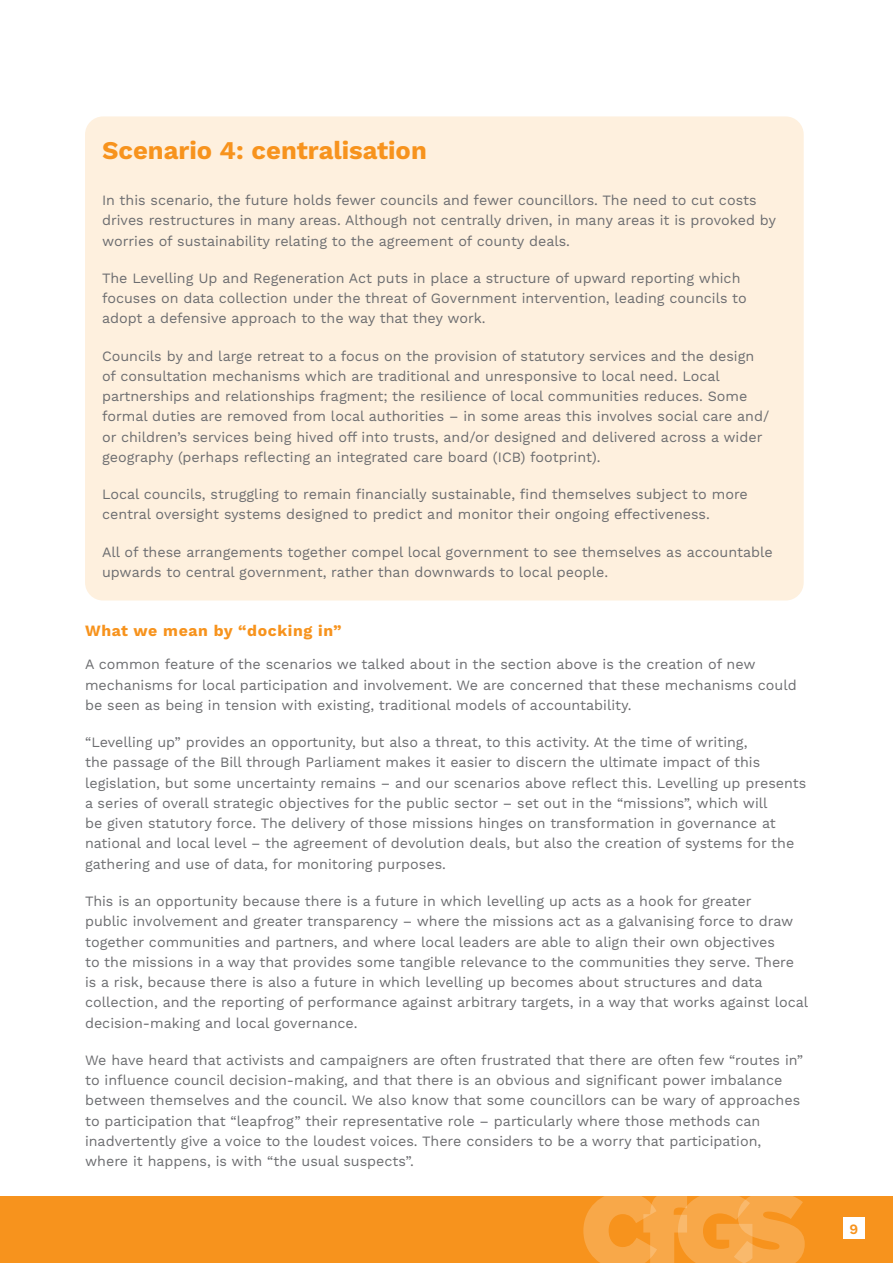
<style>
.page{position:relative;width:893px;height:1263px;background:#fff}
.page>*{position:absolute;margin:0;border:0;box-sizing:border-box;transform-origin:0 0}
.t1{font:700 25.5px "Work Sans";color:#f7931d}
.t2{font:700 15.75px "Work Sans";letter-spacing:.04em;color:#f7931d}
.t3{font:14.25px/20.2px "Work Sans";color:#6c6d70}
.t4{font:600 14.25px "Work Sans";color:#f7931d}
</style>
<div class="page">
<div style="left:0;top:1196px;width:893px;height:67px;background:#f7931d"></div>
<div style="left:844px;top:1218px;width:21px;height:21px;background:#fff"></div>
<svg style="left:583px;top:1196px;width:222px;height:67px"></svg>
<div style="left:85px;top:116px;width:719px;height:484px;background:#fef0de;border-radius:18px"></div>
<h1 class="t1" style="left:102px;top:136px;width:326px">Scenario 4: centralisation</h1>
<p class="t3" style="left:102px;top:191px;width:676px">In this scenario, the future holds fewer councils and fewer councillors. The need to cut costs drives restructures in many areas. Although not centrally driven, in many areas it is provoked by worries of sustainability relating to the agreement of county deals.</p>
<p class="t3" style="left:102px;top:269px;width:646px">The Levelling Up and Regeneration Act puts in place a structure of upward reporting which focuses on data collection under the threat of Government intervention, leading councils to adopt a defensive approach to the way that they work.</p>
<p class="t3" style="left:102px;top:346px;width:669px">Councils by and large retreat to a focus on the provision of statutory services and the design of consultation mechanisms which are traditional and unresponsive to local need. Local partnerships and relationships fragment; the resilience of local communities reduces. Some formal duties are removed from local authorities – in some areas this involves social care and/ or children’s services being hived off into trusts, and/or designed and delivered across a wider geography (perhaps reflecting an integrated care board (ICB) footprint).</p>
<p class="t3" style="left:102px;top:485px;width:647px">Local councils, struggling to remain financially sustainable, find themselves subject to more central oversight systems designed to predict and monitor their ongoing effectiveness.</p>
<p class="t3" style="left:102px;top:542px;width:672px">All of these arrangements together compel local government to see themselves as accountable upwards to central government, rather than downwards to local people.</p>
<p class="t2" style="left:85px;top:622px;width:258px">What we mean by “docking in”</p>
<p class="t3" style="left:85px;top:655px;width:713px">A common feature of the scenarios we talked about in the section above is the creation of new mechanisms for local participation and involvement. We are concerned that these mechanisms could be seen as being in tension with existing, traditional models of accountability.</p>
<p class="t3" style="left:85px;top:733px;width:723px">“Levelling up” provides an opportunity, but also a threat, to this activity. At the time of writing,<br>the passage of the Bill through Parliament makes it easier to discern the ultimate impact of this legislation, but some uncertainty remains – and our scenarios above reflect this. Levelling up presents a series of overall strategic objectives for the public sector – set out in the “missions”, which will<br>be given statutory force. The delivery of those missions hinges on transformation in governance at national and local level – the agreement of devolution deals, but also the creation of systems for the gathering and use of data, for monitoring purposes.</p>
<p class="t3" style="left:85px;top:892px;width:725px">This is an opportunity because there is a future in which levelling up acts as a hook for greater<br>public involvement and greater transparency – where the missions act as a galvanising force to draw together communities and partners, and where local leaders are able to align their own objectives<br>to the missions in a way that provides some tangible relevance to the communities they serve. There is a risk, because there is also a future in which levelling up becomes about structures and data collection, and the reporting of performance against arbitrary targets, in a way that works against local decision-making and local governance.</p>
<p class="t3" style="left:85px;top:1050px;width:720px">We have heard that activists and campaigners are often frustrated that there are often few “routes in” to influence council decision-making, and that there is an obvious and significant power imbalance between themselves and the council. We also know that some councillors can be wary of approaches to participation that “leapfrog” their representative role – particularly where those methods can inadvertently give a voice to the loudest voices. There considers to be a worry that participation, where it happens, is with “the usual suspects”.</p>
<p class="t4" style="left:849px;top:1221px;width:10px">9</p>
</div>
